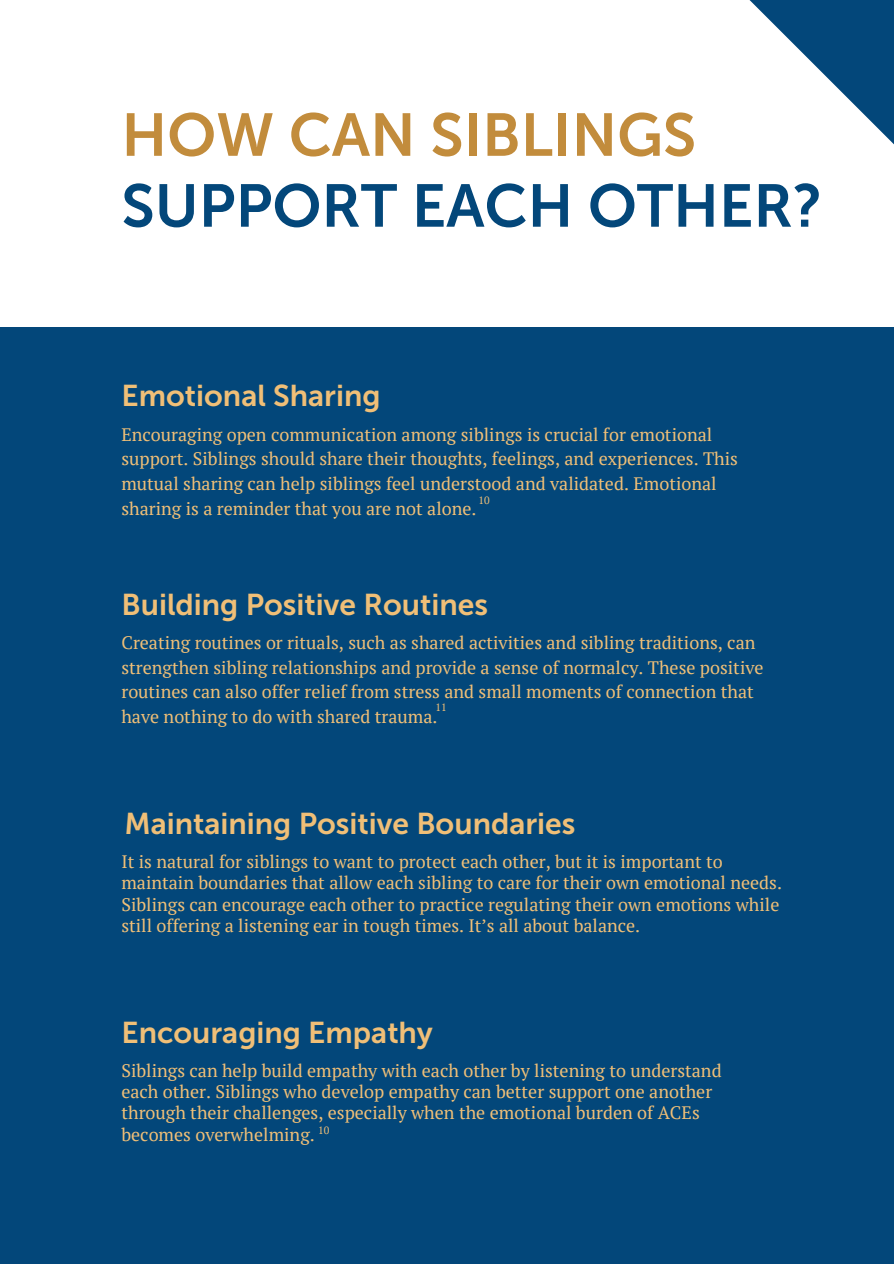
<style>
.page{position:relative;width:894px;height:1264px;background:#fff}
.page>*{position:absolute;margin:0;border:0;box-sizing:border-box;transform-origin:0 0}
.t1{font:60px "Museo Sans 700";color:#03477a}
.t2{font:60px "Museo Sans 700";color:#c28c3c}
.t3{font:30px "Museo Sans 700";color:#f0bf77}
.t4{font:18px/24.8px "PT Serif";color:#f0bf77}
.t5{font:10.5px "PT Serif";color:#f0bf77}
</style>
<div class="page">
<div style="left:0;top:327px;width:893px;height:936px;background:#03477a"></div>
<svg style="left:749px;top:0;width:144px;height:144px"></svg>
<p class="t2" style="left:121px;top:99px;width:576px">HOW CAN SIBLINGS</p>
<h1 class="t1" style="left:121px;top:170px;width:702px">SUPPORT EACH OTHER?</h1>
<h1 class="t3" style="left:121px;top:378px;width:260px">Emotional Sharing</h1>
<h2 class="t4" style="left:121px;top:421px;width:618px">Encouraging open communication among siblings is crucial for emotional support. Siblings should share their thoughts, feelings, and experiences. This mutual sharing can help siblings feel understood and validated. Emotional sharing is a reminder that you are not alone.</h2>
<p class="t5" style="left:478px;top:493px;width:13px">10</p>
<p class="t3" style="left:121px;top:586px;width:368px">Building Positive Routines</p>
<p class="t4" style="left:121px;top:629px;width:643px">Creating routines or rituals, such as shared activities and sibling traditions, can strengthen sibling relationships and provide a sense of normalcy. These positive routines can also offer relief from stress and small moments of connection that have nothing to do with shared trauma.</p>
<h2 class="t5" style="left:435px;top:699px;width:13px">11</h2>
<p class="t3" style="left:124px;top:805px;width:452px">Maintaining Positive Boundaries</p>
<h2 class="t4" style="left:121px;top:850px;width:662px;line-height:21.3px">It is natural for siblings to want to protect each other, but it is important to maintain boundaries that allow each sibling to care for their own emotional needs.<br>Siblings can encourage each other to practice regulating their own emotions while still offering a listening ear in tough times. It’s all about balance.</h2>
<h2 class="t3" style="left:121px;top:1014px;width:312px">Encouraging Empathy</h2>
<p class="t4" style="left:121px;top:1059px;width:601px;line-height:21.3px">Siblings can help build empathy with each other by listening to understand each other. Siblings who develop empathy can better support one another through their challenges, especially when the emotional burden of ACEs becomes overwhelming.</p>
<p class="t5" style="left:318px;top:1122px;width:13px">10</p>
</div>
